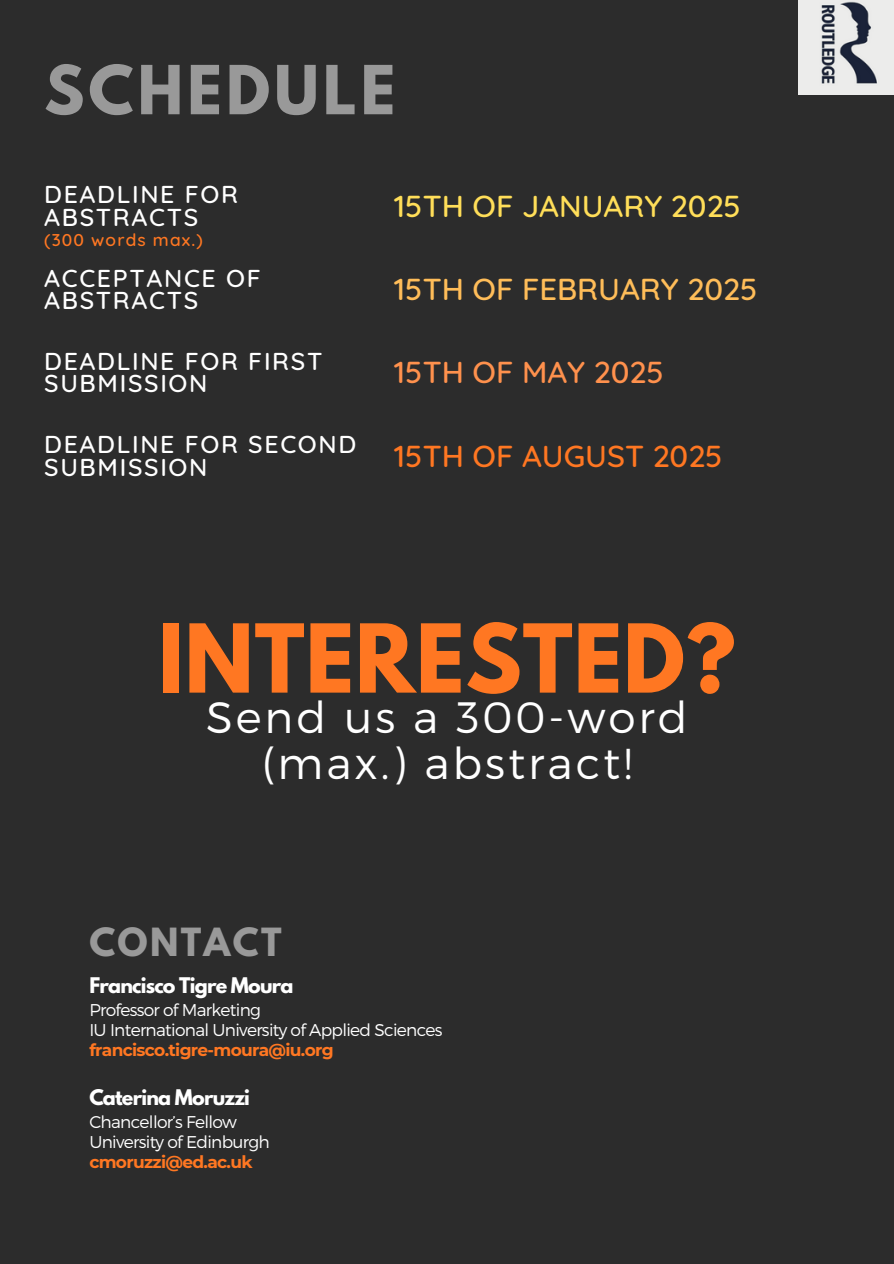
<style>
.page{position:relative;width:894px;height:1264px;background:#fff}
.page>*{position:absolute;margin:0;border:0;box-sizing:border-box;transform-origin:0 0}
.t1{font:700 84px "League Spartan";letter-spacing:.01em;color:#f72}
.t2{font:700 59.85px "League Spartan";letter-spacing:.065em;color:#999}
.t3{font:300 43.8px/46.2px "Montserrat";letter-spacing:.065em;color:#fff;text-align:center}
.t4{font:700 34.35px "League Spartan";letter-spacing:.065em;color:#999}
.t5{font:500 30.9px "Quicksand";color:#ffbd59}
.t6{font:500 30.9px "Quicksand";color:#ffde59}
.t7{font:500 30.9px "Quicksand";color:#f72}
.t8{font:500 30.9px "Quicksand";color:#ff914d}
.t9{font:500 24.9px/22.5px "Quicksand";letter-spacing:.065em;color:#fff}
.t10{font:700 19.05px "League Spartan";letter-spacing:-.04em;color:#fff}
.t11{font:500 17.4px "Quicksand";letter-spacing:.065em;color:#f72}
.t12{font:300 17.1px "Montserrat";letter-spacing:-.04em;color:#fff}
.t13{font:700 17.1px "Montserrat";letter-spacing:-.04em;color:#f72}
</style>
<div class="page">
<div style="left:0;top:0;width:893px;height:1263px;background:#2c2c2c"></div>
<img style="left:798px;top:0;width:95px;height:94px">
<p class="t2" style="left:44px;top:60px;width:352px">SCHEDULE</p>
<h6 class="t9" style="left:44px;top:182px;width:195px">DEADLINE FOR<br>ABSTRACTS</h6>
<h5 class="t6" style="left:394px;top:186px;width:348px">15TH OF JANUARY 2025</h5>
<p class="t11" style="left:44px;top:228px;width:160px">(300 words max.)</p>
<h6 class="t9" style="left:44px;top:266px;width:218px">ACCEPTANCE OF<br>ABSTRACTS</h6>
<h5 class="t5" style="left:394px;top:269px;width:364px">15TH OF FEBRUARY 2025</h5>
<h1 class="t9" style="left:44px;top:349px;width:280px">DEADLINE FOR FIRST<br>SUBMISSION</h1>
<h3 class="t8" style="left:394px;top:352px;width:271px">15TH OF MAY 2025</h3>
<h4 class="t9" style="left:44px;top:433px;width:313px">DEADLINE FOR SECOND<br>SUBMISSION</h4>
<p class="t7" style="left:394px;top:436px;width:330px">15TH OF AUGUST 2025</p>
<h5 class="t1" style="left:158px;top:617px;width:579px">INTERESTED?</h5>
<p class="t3" style="left:206px;top:692px;width:483px">Send us a 300-word (max.) abstract!</p>
<p class="t4" style="left:89px;top:925px;width:194px">CONTACT</p>
<h6 class="t10" style="left:89px;top:975px;width:206px">Francisco Tigre Moura</h6>
<p class="t12" style="left:89px;top:998px;width:173px">Professor of Marketing</p>
<h6 class="t12" style="left:89px;top:1018px;width:354px">IU International University of Applied Sciences</h6>
<h5 class="t13" style="left:89px;top:1039px;width:246px">francisco.tigre-moura@iu.org</h5>
<p class="t10" style="left:89px;top:1087px;width:162px">Caterina Moruzzi</p>
<p class="t12" style="left:89px;top:1110px;width:149px">Chancellor’s Fellow</p>
<p class="t12" style="left:89px;top:1130px;width:182px">University of Edinburgh</p>
<p class="t13" style="left:89px;top:1151px;width:165px">cmoruzzi@ed.ac.uk</p>
</div>
